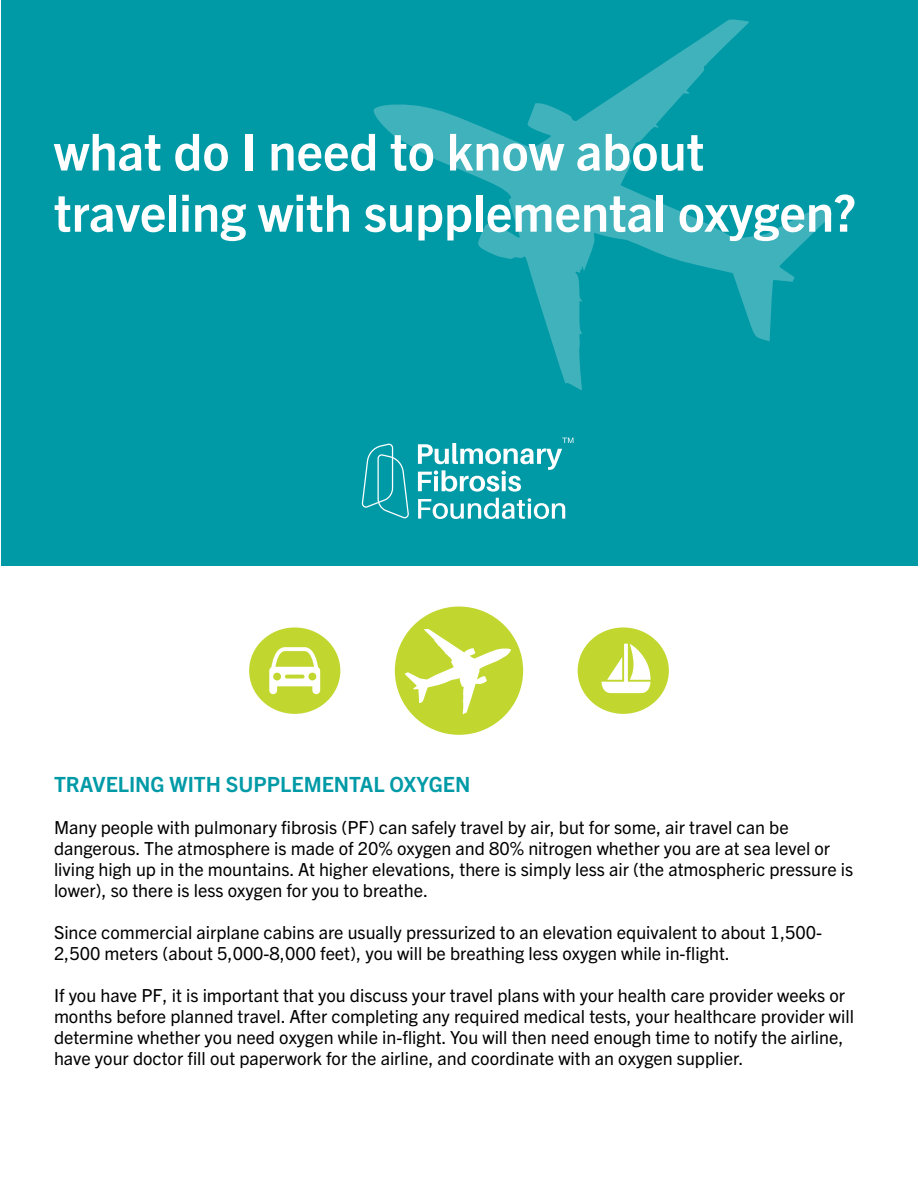
<style>
.page{position:relative;width:918px;height:1188px;background:#fff}
.page>*{position:absolute;margin:0;border:0;box-sizing:border-box;transform-origin:0 0}
.t1{font:700 51px/61.2px "Trade Gothic Next LT Pro";color:#fff}
.t2{font:700 21px "Trade Gothic Next LT Pro";color:#009aa7}
.t3{font:18px/21px "Trade Gothic Next LT Pro";color:#000}
</style>
<div class="page">
<div style="left:1px;top:0;width:917px;height:566px;background:#009aa7"></div>
<svg style="left:374px;top:19px;width:458px;height:371px"></svg>
<div style="left:395px;top:607px;width:128px;height:128px;background:#c1d72f;border-radius:50%"></div>
<svg style="left:405px;top:629px;width:106px;height:85px"></svg>
<div style="left:578px;top:627px;width:91px;height:87px;background:#c1d72f;border-radius:50%"></div>
<svg style="left:601px;top:644px;width:50px;height:49px"></svg>
<div style="left:249px;top:627px;width:91px;height:87px;background:#c1d72f;border-radius:50%"></div>
<svg style="left:269px;top:647px;width:51px;height:47px"></svg>
<svg style="left:418px;top:498px;width:147px;height:21px"></svg>
<svg style="left:362px;top:444px;width:47px;height:74px"></svg>
<svg style="left:418px;top:438px;width:155px;height:54px"></svg>
<h1 class="t1" style="left:54px;top:118px;width:804px">what do I need to know about traveling with supplemental oxygen?</h1>
<p class="t2" style="left:54px;top:769px;width:418px">TRAVELING WITH SUPPLEMENTAL OXYGEN</p>
<p class="t3" style="left:54px;top:815px;width:801px">Many people with pulmonary fibrosis (PF) can safely travel by air, but for some, air travel can be dangerous. The atmosphere is made of 20% oxygen and 80% nitrogen whether you are at sea level or living high up in the mountains. At higher elevations, there is simply less air (the atmospheric pressure is lower), so there is less oxygen for you to breathe.</p>
<p class="t3" style="left:54px;top:921px;width:770px">Since commercial airplane cabins are usually pressurized to an elevation equivalent to about 1,500-<br>2,500 meters (about 5,000-8,000 feet), you will be breathing less oxygen while in-flight.</p>
<p class="t3" style="left:54px;top:984px;width:802px">If you have PF, it is important that you discuss your travel plans with your health care provider weeks or months before planned travel. After completing any required medical tests, your healthcare provider will determine whether you need oxygen while in-flight. You will then need enough time to notify the airline, have your doctor fill out paperwork for the airline, and coordinate with an oxygen supplier.</p>
</div>
